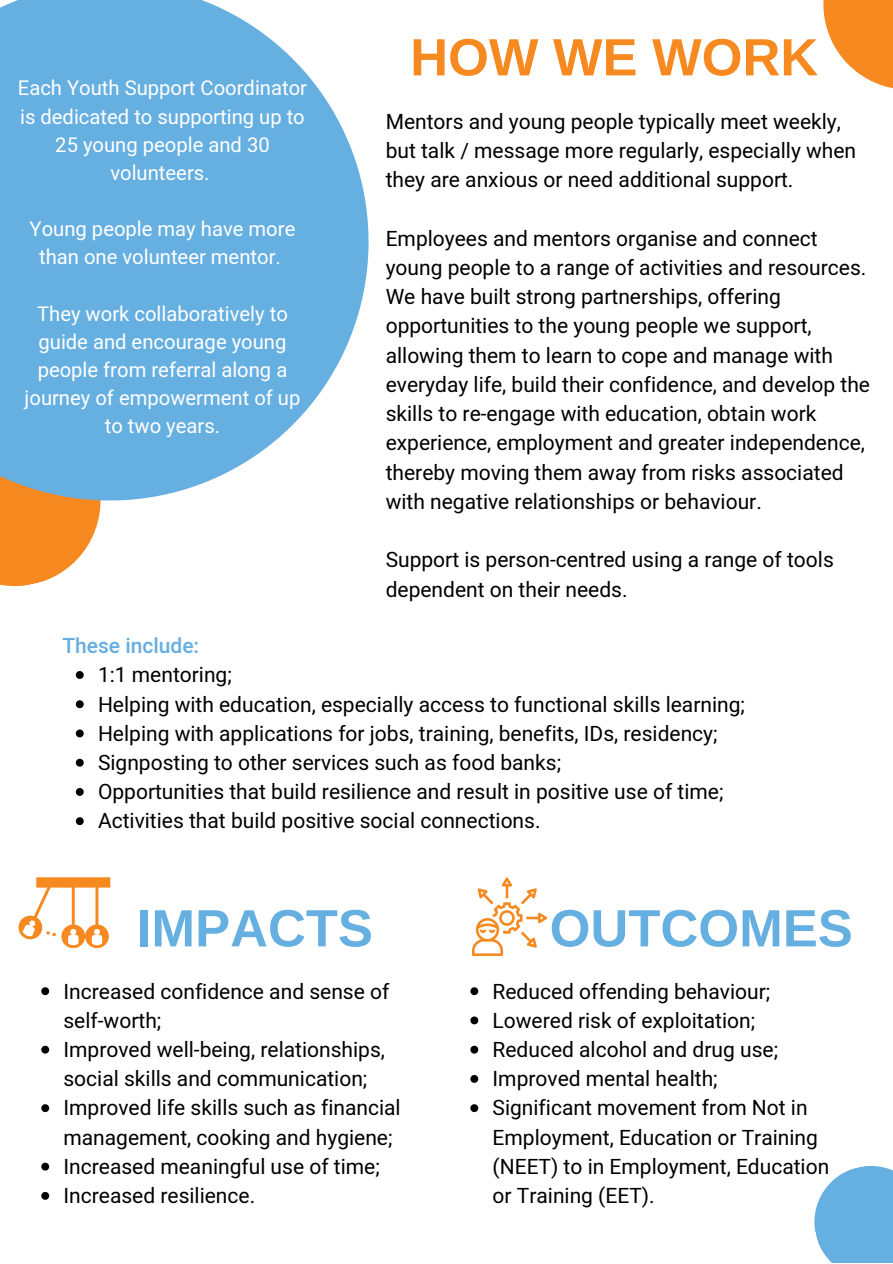
<style>
.page{position:relative;width:893px;height:1264px;background:#fff}
.page>*{position:absolute;margin:0;border:0;box-sizing:border-box;transform-origin:0 0}
.t1{font:700 52.5px "Arimo";color:#66afe1}
.t2{font:700 52.5px "Arimo";color:#f6891f}
.t3{font:21px/29.2px "Heebo";color:#000}
.t4{font:500 21px "Heebo";color:#66afe1}
.t5{font:20.25px/28.2px "Heebo";color:#fff;text-align:center}
</style>
<div class="page">
<svg style="left:0;top:500px;width:117px;height:87px"></svg>
<svg style="left:0;top:0;width:368px;height:500px;background:#75b6e2"></svg>
<svg style="left:41px;top:987px;width:8px;height:8px"></svg>
<svg style="left:41px;top:1045px;width:8px;height:8px"></svg>
<svg style="left:41px;top:1104px;width:8px;height:8px"></svg>
<svg style="left:41px;top:1162px;width:8px;height:8px"></svg>
<svg style="left:41px;top:1191px;width:8px;height:8px"></svg>
<svg style="left:470px;top:987px;width:8px;height:8px"></svg>
<svg style="left:470px;top:1016px;width:8px;height:8px"></svg>
<svg style="left:470px;top:1045px;width:8px;height:8px"></svg>
<svg style="left:470px;top:1075px;width:8px;height:7px"></svg>
<svg style="left:470px;top:1104px;width:8px;height:8px"></svg>
<svg style="left:823px;top:0;width:69px;height:88px"></svg>
<svg style="left:814px;top:1165px;width:78px;height:97px;background:#7ab9e5"></svg>
<svg style="left:19px;top:877px;width:91px;height:71px"></svg>
<svg style="left:472px;top:877px;width:75px;height:79px"></svg>
<svg style="left:76px;top:671px;width:8px;height:8px"></svg>
<svg style="left:76px;top:700px;width:8px;height:8px"></svg>
<svg style="left:76px;top:729px;width:8px;height:8px"></svg>
<svg style="left:76px;top:758px;width:8px;height:8px"></svg>
<svg style="left:76px;top:788px;width:8px;height:7px"></svg>
<svg style="left:76px;top:817px;width:8px;height:8px"></svg>
<p class="t5" style="left:18px;top:75px;width:291px">Each Youth Support Coordinator is dedicated to supporting up to<br>25 young people and 30 volunteers.</p>
<p class="t5" style="left:30px;top:216px;width:267px">Young people may have more than one volunteer mentor.</p>
<p class="t5" style="left:25px;top:300px;width:277px">They work collaboratively to guide and encourage young people from referral along a journey of empowerment of up to two years.</p>
<p class="t4" style="left:62px;top:631px;width:138px">These include:</p>
<p class="t2" style="left:410px;top:28px;width:409px">HOW WE WORK</p>
<p class="t3" style="left:385px;top:107px;width:472px">Mentors and young people typically meet weekly, but talk / message more regularly, especially when they are anxious or need additional support.</p>
<p class="t3" style="left:385px;top:224px;width:486px">Employees and mentors organise and connect young people to a range of activities and resources.<br>We have built strong partnerships, offering opportunities to the young people we support, allowing them to learn to cope and manage with everyday life, build their confidence, and develop the skills to re-engage with education, obtain work experience, employment and greater independence, thereby moving them away from risks associated with negative relationships or behaviour.</p>
<p class="t3" style="left:385px;top:546px;width:449px">Support is person-centred using a range of tools dependent on their needs.</p>
<p class="t3" style="left:98px;top:661px;width:135px">1:1 mentoring;</p>
<p class="t3" style="left:98px;top:690px;width:648px">Helping with education, especially access to functional skills learning;</p>
<p class="t3" style="left:98px;top:719px;width:621px">Helping with applications for jobs, training, benefits, IDs, residency;</p>
<p class="t3" style="left:98px;top:748px;width:464px">Signposting to other services such as food banks;</p>
<p class="t3" style="left:98px;top:778px;width:627px">Opportunities that build resilience and result in positive use of time;</p>
<p class="t3" style="left:98px;top:807px;width:444px">Activities that build positive social connections.</p>
<p class="t1" style="left:137px;top:898px;width:237px">IMPACTS</p>
<p class="t1" style="left:549px;top:898px;width:304px">OUTCOMES</p>
<p class="t3" style="left:63px;top:977px;width:327px">Increased confidence and sense of self-worth;</p>
<p class="t3" style="left:63px;top:1035px;width:323px">Improved well-being, relationships, social skills and communication;</p>
<p class="t3" style="left:63px;top:1094px;width:339px">Improved life skills such as financial management, cooking and hygiene;</p>
<p class="t3" style="left:63px;top:1152px;width:318px">Increased meaningful use of time;</p>
<p class="t3" style="left:63px;top:1181px;width:193px">Increased resilience.</p>
<p class="t3" style="left:492px;top:977px;width:279px">Reduced offending behaviour;</p>
<p class="t3" style="left:492px;top:1006px;width:264px">Lowered risk of exploitation;</p>
<p class="t3" style="left:492px;top:1035px;width:287px">Reduced alcohol and drug use;</p>
<p class="t3" style="left:492px;top:1064px;width:226px">Improved mental health;</p>
<p class="t3" style="left:492px;top:1094px;width:338px">Significant movement from Not in<br>Employment, Education or Training (NEET) to in Employment, Education or Training (EET).</p>
</div>
